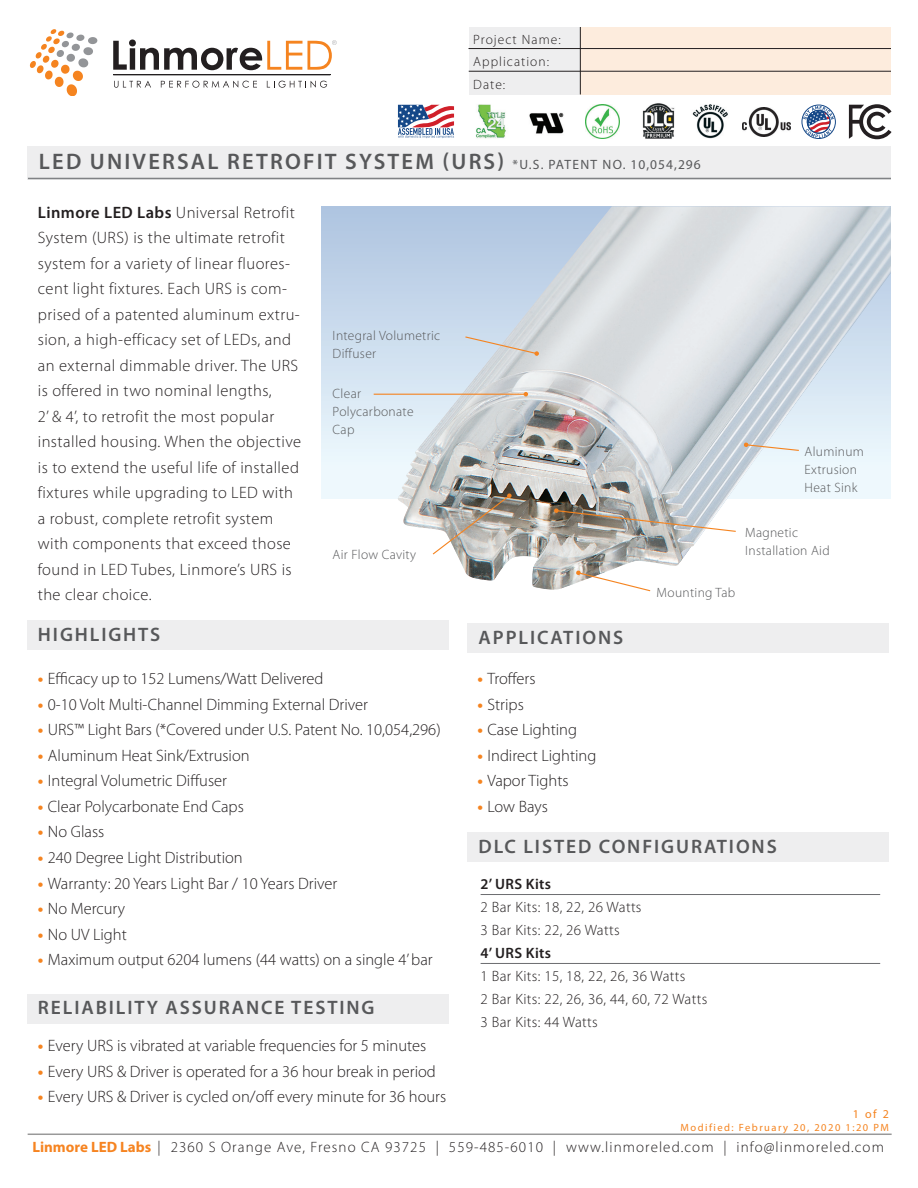
<style>
.page{position:relative;width:918px;height:1188px;background:#fff}
.page>*{position:absolute;margin:0;border:0;box-sizing:border-box;transform-origin:0 0}
.Main_head{font:600 22.5px "Myriad Pro";letter-spacing:.095em;color:#57585a}
._2nd_Head_13pt{font:600 19.5px "Myriad Pro";letter-spacing:.095em;color:#57585a}
.HiLite_Bullets{font:300 16.5px "Myriad Pro";color:#231f20}
.feature_text{font:300 16.5px/25.5px "Myriad Pro";letter-spacing:.025em;color:#231f20}
.Highlights_Blts{font:300 15px "Myriad Pro";letter-spacing:.04em;color:#231f20}
.Highlights_Blts-2{font:300 15px "Myriad Pro";letter-spacing:.075em;color:#231f20}
.SubHd_Rule_below{font:600 15px "Myriad Pro";letter-spacing:.025em;color:#231f20}
.Photo_Callouts{font:300 13.5px/18px "Myriad Pro";letter-spacing:.025em;color:#57585a}
.t1{font:300 13.5px "Myriad Pro";letter-spacing:.075em;color:#231f20}
.t2{font:12px "Myriad Pro";color:#f58420}
.t3{font:10.5px "Myriad Pro";letter-spacing:.14em;color:#f58420}
.s1{font-weight:400;font-size:13.5px}
.s2{font-weight:600}
.s3{font-weight:700;color:#f58420}
.s4{font-weight:700;color:#f68421}
</style>
<div class="page">
<hr style="left:28px;top:1134px;width:864px;height:1px;background:#999">
<svg style="left:30px;top:29px;width:67px;height:66px"></svg>
<svg style="left:114px;top:81px;width:37px;height:7px"></svg>
<svg style="left:161px;top:81px;width:96px;height:7px"></svg>
<svg style="left:267px;top:81px;width:60px;height:7px"></svg>
<hr style="left:113px;top:74px;width:217px;height:1px;background:#231f20">
<svg style="left:113px;top:39px;width:224px;height:31px"></svg>
<div style="left:469px;top:27px;width:112px;height:67px;background:#eeeeef"></div>
<div style="left:580px;top:27px;width:311px;height:68px;background:#fdecdd"></div>
<hr style="left:469px;top:48px;width:422px;height:1px;background:#231f20">
<hr style="left:469px;top:71px;width:422px;height:1px;background:#231f20">
<hr style="left:580px;top:27px;width:1px;height:67px;background:#231f20">
<div style="left:28px;top:146px;width:863px;height:33px;background:#eeeeef"></div>
<hr style="left:28px;top:178px;width:863px;height:1px;background:#808285">
<div style="left:27px;top:620px;width:421px;height:30px;background:#eeeeef"></div>
<div style="left:27px;top:994px;width:421px;height:29px;background:#eeeeef"></div>
<div style="left:468px;top:624px;width:421px;height:29px;background:#eeeeef"></div>
<div style="left:468px;top:832px;width:421px;height:29px;background:#eeeeef"></div>
<div style="left:322px;top:206px;width:569px;height:293px;background:linear-gradient(to bottom,#aec4e0,#f3fdff)"></div>
<hr style="left:481px;top:894px;width:399px;height:1px;background:#6c6d70">
<hr style="left:481px;top:963px;width:399px;height:1px;background:#6c6d70">
<img style="left:692px;top:104px;width:36px;height:35px">
<img style="left:642px;top:103px;width:33px;height:36px">
<img style="left:476px;top:104px;width:30px;height:35px">
<img style="left:743px;top:108px;width:47px;height:28px">
<img style="left:529px;top:112px;width:35px;height:22px">
<img style="left:397px;top:206px;width:494px;height:384px">
<svg style="left:744px;top:442px;width:56px;height:10px"></svg>
<img style="left:554px;top:508px;width:183px;height:25px">
<svg style="left:576px;top:570px;width:76px;height:22px"></svg>
<svg style="left:464px;top:336px;width:75px;height:20px"></svg>
<hr style="left:374px;top:394px;width:152px;height:1px;background:#f58420">
<svg style="left:524px;top:392px;width:4px;height:4px"></svg>
<img style="left:432px;top:493px;width:80px;height:63px">
<img style="left:585px;top:104px;width:35px;height:35px">
<svg style="left:398px;top:105px;width:56px;height:33px"></svg>
<svg style="left:801px;top:104px;width:35px;height:35px"></svg>
<div style="left:807px;top:110px;width:23px;height:23px;border:1px solid #154888;border-radius:50%"></div>
<svg style="left:849px;top:104px;width:43px;height:35px"></svg>
<p class="t1" style="left:473px;top:31px;width:89px">Project Name:</p>
<p class="t1" style="left:473px;top:54px;width:77px">Application:</p>
<p class="t1" style="left:473px;top:76px;width:34px">Date:</p>
<p class="Main_head" style="left:39px;top:148px;width:663px">LED UNIVERSAL RETROFIT SYSTEM (URS) <span class="s1">*U.S. PATENT NO. 10,054,296</span></p>
<p class="feature_text" style="left:38px;top:199px;width:265px"><span class="s2">Linmore LED Labs</span> Universal Retrofit System (URS) is the ultimate retrofit system for a variety of linear fluores&shy;cent light fixtures. Each URS is com&shy;prised of a patented aluminum extru&shy;sion, a high-efficacy set of LEDs, and an external dimmable driver. The URS is offered in two nominal lengths,<br>2’ &amp; 4’, to retrofit the most popular installed housing. When the objective is to extend the useful life of installed fixtures while upgrading to LED with a robust, complete retrofit system with components that exceed those found in LED Tubes, Linmore’s URS is the clear choice.</p>
<p class="_2nd_Head_13pt" style="left:38px;top:622px;width:124px">HIGHLIGHTS</p>
<p class="Photo_Callouts" style="left:333px;top:326px;width:109px">Integral Volumetric<br>Diffuser</p>
<p class="Photo_Callouts" style="left:333px;top:384px;width:82px">Clear<br>Polycarbonate<br>Cap</p>
<p class="Photo_Callouts" style="left:333px;top:545px;width:85px">Air Flow Cavity</p>
<p class="_2nd_Head_13pt" style="left:479px;top:625px;width:146px">APPLICATIONS</p>
<p class="Photo_Callouts" style="left:805px;top:442px;width:61px">Aluminum<br>Extrusion<br>Heat Sink</p>
<p class="Photo_Callouts" style="left:745px;top:523px;width:86px">Magnetic<br>Installation Aid</p>
<p class="Photo_Callouts" style="left:657px;top:583px;width:80px">Mounting Tab</p>
<p class="HiLite_Bullets" style="left:38px;top:669px;width:287px"><span class="s3">•</span> Efficacy up to 152 Lumens/Watt Delivered</p>
<p class="HiLite_Bullets" style="left:38px;top:694px;width:332px"><span class="s3">•</span> 0-10 Volt Multi-Channel Dimming External Driver</p>
<p class="HiLite_Bullets" style="left:38px;top:720px;width:404px"><span class="s3">•</span> URS™ Light Bars (*Covered under U.S. Patent No. 10,054,296)</p>
<p class="HiLite_Bullets" style="left:38px;top:745px;width:213px"><span class="s3">•</span> Aluminum Heat Sink/Extrusion</p>
<p class="HiLite_Bullets" style="left:38px;top:771px;width:191px"><span class="s3">•</span> Integral Volumetric Diffuser</p>
<p class="HiLite_Bullets" style="left:38px;top:797px;width:208px"><span class="s3">•</span> Clear Polycarbonate End Caps</p>
<p class="HiLite_Bullets" style="left:38px;top:822px;width:68px"><span class="s3">•</span> No Glass</p>
<p class="HiLite_Bullets" style="left:38px;top:848px;width:206px"><span class="s3">•</span> 240 Degree Light Distribution</p>
<p class="HiLite_Bullets" style="left:38px;top:873px;width:301px"><span class="s3">•</span> Warranty: 20 Years Light Bar / 10 Years Driver</p>
<p class="HiLite_Bullets" style="left:38px;top:899px;width:89px"><span class="s3">•</span> No Mercury</p>
<p class="HiLite_Bullets" style="left:38px;top:924px;width:91px"><span class="s3">•</span> No UV Light</p>
<p class="HiLite_Bullets" style="left:38px;top:950px;width:396px"><span class="s3">•</span> Maximum output 6204 lumens (44 watts) on a single 4’ bar</p>
<p class="_2nd_Head_13pt" style="left:38px;top:995px;width:338px">RELIABILITY ASSURANCE TESTING</p>
<p class="HiLite_Bullets" style="left:38px;top:1036px;width:390px"><span class="s3">•</span> Every URS is vibrated at variable frequencies for 5 minutes</p>
<p class="HiLite_Bullets" style="left:38px;top:1061px;width:400px"><span class="s3">•</span> Every URS &amp; Driver is operated for a 36 hour break in period</p>
<p class="HiLite_Bullets" style="left:38px;top:1087px;width:410px"><span class="s3">•</span> Every URS &amp; Driver is cycled on/off every minute for 36 hours</p>
<p class="HiLite_Bullets" style="left:477px;top:669px;width:60px"><span class="s3">•</span> Troffers</p>
<p class="HiLite_Bullets" style="left:477px;top:694px;width:48px"><span class="s3">•</span> Strips</p>
<p class="HiLite_Bullets" style="left:477px;top:720px;width:101px"><span class="s3">•</span> Case Lighting</p>
<p class="HiLite_Bullets" style="left:477px;top:745px;width:121px"><span class="s3">•</span> Indirect Lighting</p>
<p class="HiLite_Bullets" style="left:477px;top:771px;width:93px"><span class="s3">•</span> Vapor Tights</p>
<p class="HiLite_Bullets" style="left:477px;top:797px;width:72px"><span class="s3">•</span> Low Bays</p>
<p class="_2nd_Head_13pt" style="left:479px;top:834px;width:300px">DLC LISTED CONFIGURATIONS</p>
<p class="SubHd_Rule_below" style="left:481px;top:874px;width:72px">2’ URS Kits</p>
<p class="Highlights_Blts" style="left:481px;top:898px;width:162px">2 Bar Kits: 18, 22, 26 Watts</p>
<p class="Highlights_Blts" style="left:481px;top:921px;width:141px">3 Bar Kits: 22, 26 Watts</p>
<p class="SubHd_Rule_below" style="left:481px;top:943px;width:72px">4’ URS Kits</p>
<p class="Highlights_Blts" style="left:481px;top:967px;width:206px">1 Bar Kits: 15, 18, 22, 26, 36 Watts</p>
<p class="Highlights_Blts" style="left:481px;top:990px;width:228px">2 Bar Kits: 22, 26, 36, 44, 60, 72 Watts</p>
<p class="Highlights_Blts" style="left:481px;top:1013px;width:119px">3 Bar Kits: 44 Watts</p>
<p class="t2" style="left:853px;top:1107px;width:37px">1 of 2</p>
<p class="t3" style="left:681px;top:1121px;width:210px">Modified: February 20, 2020 1:20 PM</p>
<p class="Highlights_Blts-2" style="left:32px;top:1138px;width:853px"><span class="s4">Linmore LED Labs</span> | 2360 S Orange Ave, Fresno CA 93725 | 559-485-6010 | www.linmoreled.com | info@linmoreled.com</p>
</div>
